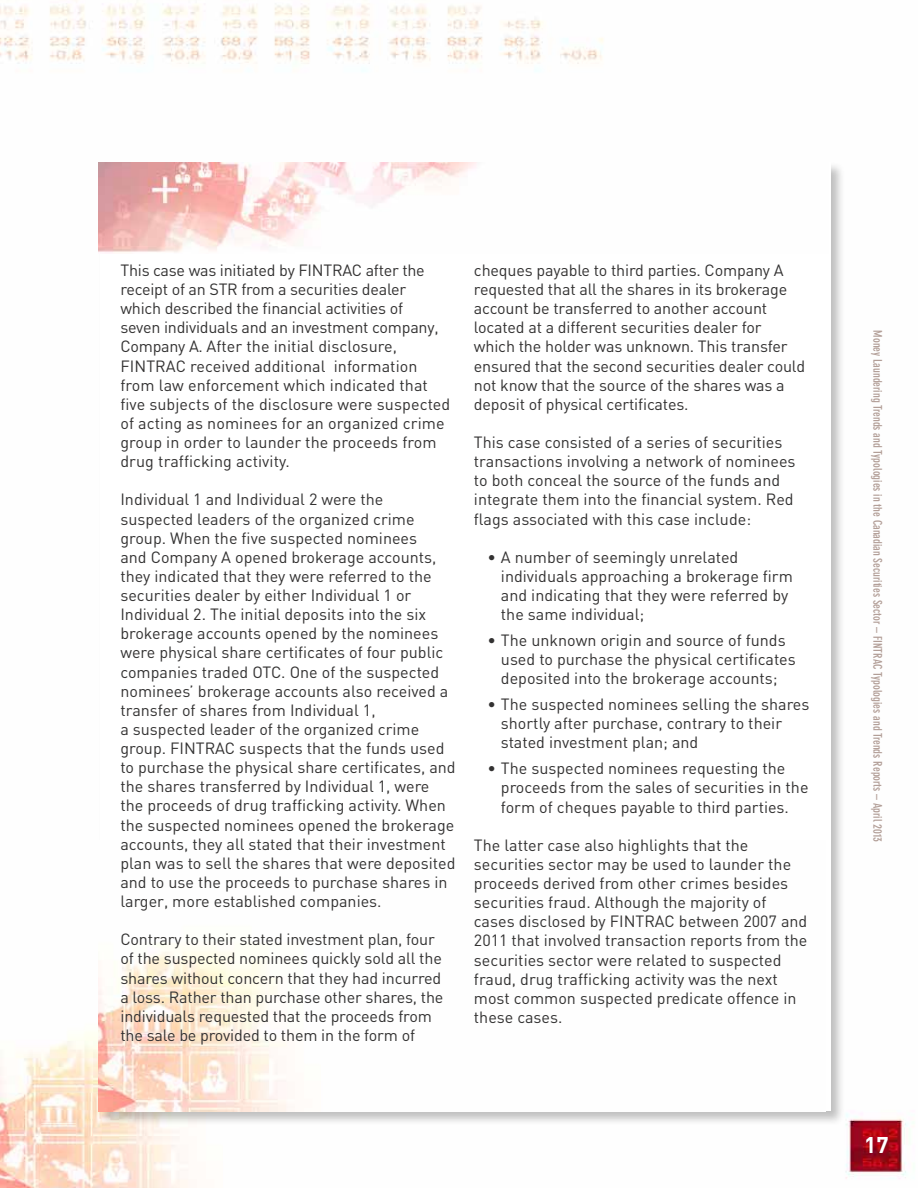
<style>
.page{position:relative;width:918px;height:1188px;background:#fff}
.page>*{position:absolute;margin:0;border:0;box-sizing:border-box;transform-origin:0 0}
.t1{font:700 22.5px "DIN";color:#fff}
.t2{font:16.2px/19px "DIN";color:#333232}
.t3{font:700 condensed 11.7px "DIN Neuzeit Grotesk";color:#b29e97}
</style>
<div class="page">
<img style="left:0;top:0;width:908px;height:1188px">
<div style="left:98px;top:161px;width:748px;height:965px;background:#000;opacity:.25"></div>
<div style="left:100px;top:163px;width:730px;height:948px;background:#fff"></div>
<img style="left:98px;top:841px;width:190px;height:270px">
<img style="left:98px;top:162px;width:731px;height:92px">
<p class="t2" style="left:120px;top:260px;width:331px">This case was initiated by FINTRAC after the receipt of an STR from a securities dealer which described the financial activities of<br>seven individuals and an investment company, Company A. After the initial disclosure, FINTRAC received additional information from law enforcement which indicated that five subjects of the disclosure were suspected of acting as nominees for an organized crime group in order to launder the proceeds from drug trafficking activity.</p>
<p class="t2" style="left:120px;top:490px;width:337px">Individual 1 and Individual 2 were the suspected leaders of the organized crime group. When the five suspected nominees<br>and Company A opened brokerage accounts, they indicated that they were referred to the securities dealer by either Individual 1 or Individual 2. The initial deposits into the six brokerage accounts opened by the nominees were physical share certificates of four public companies traded OTC. One of the suspected nominees’ brokerage accounts also received a transfer of shares from Individual 1,<br>a suspected leader of the organized crime group. FINTRAC suspects that the funds used to purchase the physical share certificates, and the shares transferred by Individual 1, were the proceeds of drug trafficking activity. When the suspected nominees opened the brokerage accounts, they all stated that their investment plan was to sell the shares that were deposited and to use the proceeds to purchase shares in larger, more established companies.</p>
<p class="t2" style="left:120px;top:930px;width:325px">Contrary to their stated investment plan, four of the suspected nominees quickly sold all the shares without concern that they had incurred a loss. Rather than purchase other shares, the individuals requested that the proceeds from the sale be provided to them in the form of</p>
<p class="t2" style="left:474px;top:260px;width:333px">cheques payable to third parties. Company A requested that all the shares in its brokerage account be transferred to another account located at a different securities dealer for which the holder was unknown. This transfer ensured that the second securities dealer could not know that the source of the shares was a deposit of physical certificates.</p>
<p class="t2" style="left:474px;top:432px;width:323px">This case consisted of a series of securities transactions involving a network of nominees to both conceal the source of the funds and integrate them into the financial system. Red flags associated with this case include:</p>
<p class="t2" style="left:501px;top:547px;width:294px;text-indent:-13px">• A number of seemingly unrelated individuals approaching a brokerage firm and indicating that they were referred by the same individual;</p>
<p class="t2" style="left:501px;top:630px;width:296px;text-indent:-13px">• The unknown origin and source of funds used to purchase the physical certificates deposited into the brokerage accounts;</p>
<p class="t2" style="left:501px;top:694px;width:310px;text-indent:-13px">• The suspected nominees selling the shares shortly after purchase, contrary to their stated investment plan; and</p>
<p class="t2" style="left:501px;top:759px;width:309px;text-indent:-13px">• The suspected nominees requesting the proceeds from the sales of securities in the form of cheques payable to third parties.</p>
<p class="t2" style="left:474px;top:835px;width:335px">The latter case also highlights that the securities sector may be used to launder the proceeds derived from other crimes besides securities fraud. Although the majority of cases disclosed by FINTRAC between 2007 and 2011 that involved transaction reports from the securities sector were related to suspected fraud, drug trafficking activity was the next most common suspected predicate offence in these cases.</p>
<p class="t3" style="left:884px;top:330px;width:513px;rotate:90deg">Money Laundering Trends and Typologies in the Canadian Securities Sector – FINTRAC Typologies and Trends Reports – April 2013</p>
<h1 class="t1" style="left:864px;top:1130px;width:26px">17</h1>
</div>
